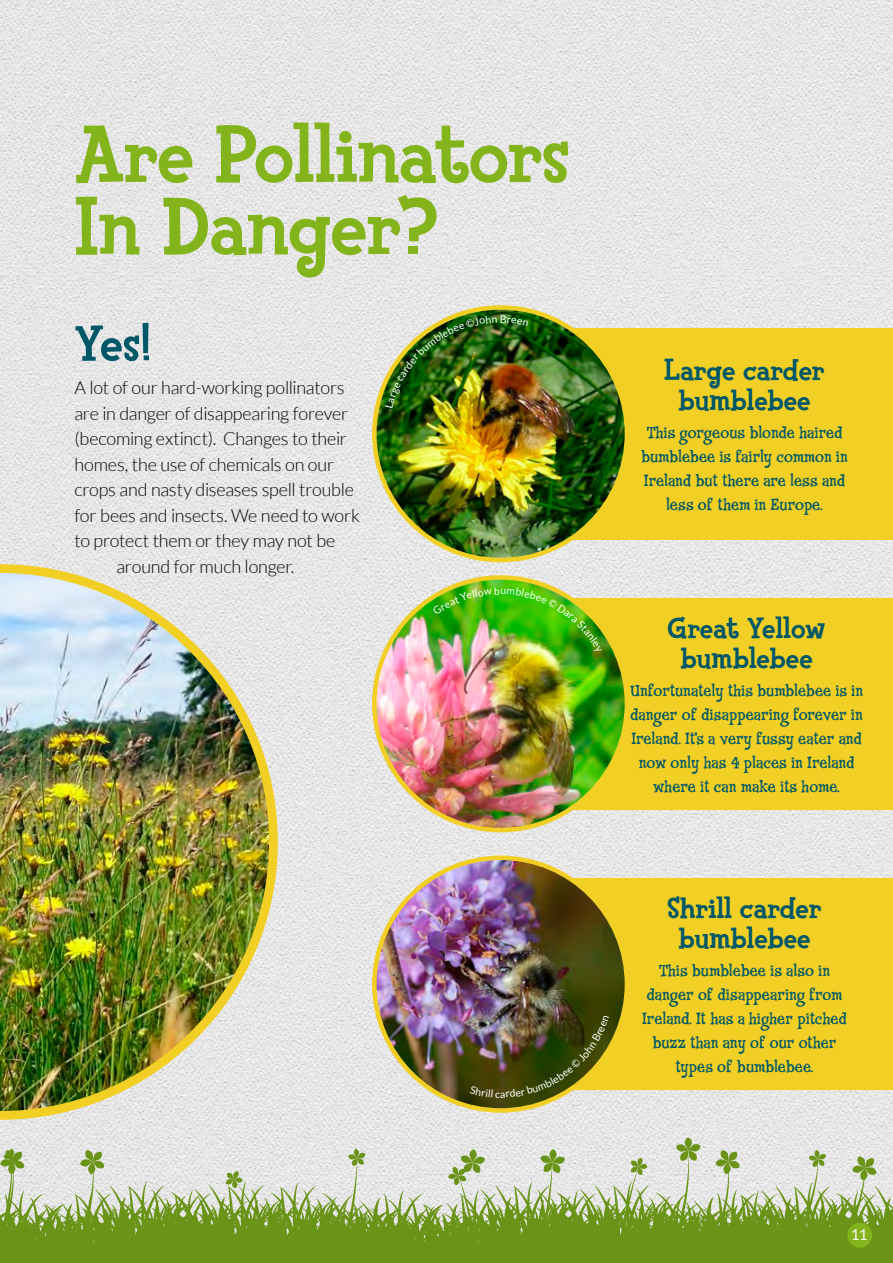
<style>
.page{position:relative;width:893px;height:1263px;background:#fff}
.page>*{position:absolute;margin:0;border:0;box-sizing:border-box;transform-origin:0 0}
.t1{font:800 82.5px/72px "Fink";letter-spacing:-.02em;color:#84b41b}
.t2{font:800 51px "Fink";color:#005767}
.t3{font:800 30px/30px "Fink";letter-spacing:-.01em;color:#005767;text-align:center}
.t4{font:300 18px "Lato";letter-spacing:-.01em;color:#000}
.t5{font:16.5px/24px "Fink Roman";color:#005767;text-align:center}
.t6{font:500 15px "Lato";color:#f9f7f3}
</style>
<div class="page">
<img style="left:0;top:0;width:893px;height:1137px">
<svg style="left:0;top:1137px;width:893px;height:126px;background:#abbf85"></svg>
<div style="left:490px;top:328px;width:403px;height:211px;background:#f2cf24"></div>
<div style="left:490px;top:598px;width:403px;height:211px;background:#f2cf24"></div>
<div style="left:490px;top:878px;width:403px;height:212px;background:#f2cf24"></div>
<img style="left:0;top:564px;width:278px;height:556px">
<img style="left:374px;top:307px;width:253px;height:253px;border-radius:126px">
<img style="left:374px;top:577px;width:253px;height:253px;border-radius:126px">
<img style="left:374px;top:858px;width:253px;height:252px;border-radius:126px">
<div style="left:847px;top:1223px;width:25px;height:25px;background:#84b41b;border-radius:50%"></div>
<svg style="left:0;top:0;width:143px;height:225px;background:#e4e4e4"></svg>
<img style="left:385px;top:315px;width:143px;height:93px">
<img style="left:432px;top:586px;width:170px;height:67px">
<img style="left:470px;top:1015px;width:139px;height:83px">
<h1 class="t1" style="left:74px;top:121px;width:497px">Are Pollinators<br>In Danger?</h1>
<h2 class="t2" style="left:74px;top:312px;width:77px">Yes!</h2>
<p class="t4" style="left:74px;top:378px;width:272px">A lot of our hard-working pollinators</p>
<p class="t4" style="left:74px;top:404px;width:275px">are in danger of disappearing forever</p>
<p class="t4" style="left:74px;top:429px;width:274px">(becoming extinct). Changes to their</p>
<p class="t4" style="left:74px;top:455px;width:261px">homes, the use of chemicals on our</p>
<p class="t4" style="left:74px;top:480px;width:281px">crops and nasty diseases spell trouble</p>
<p class="t4" style="left:74px;top:506px;width:287px">for bees and insects. We need to work</p>
<p class="t4" style="left:74px;top:531px;width:262px">to protect them or they may not be</p>
<p class="t4" style="left:116px;top:557px;width:180px">around for much longer.</p>
<h3 class="t3" style="left:664px;top:356px;width:162px">Large carder bumblebee</h3>
<p class="t5" style="left:641px;top:422px;width:208px">This gorgeous blonde haired bumblebee is fairly common in<br>Ireland but there are less and less of them in Europe.</p>
<h3 class="t3" style="left:668px;top:614px;width:160px">Great Yellow bumblebee</h3>
<p class="t5" style="left:630px;top:680px;width:235px">Unfortunately this bumblebee is in danger of disappearing forever in<br>Ireland. It’s a very fussy eater and now only has 4 places in Ireland where it can make its home.</p>
<h3 class="t3" style="left:667px;top:894px;width:156px">Shrill carder bumblebee</h3>
<p class="t5" style="left:642px;top:960px;width:206px">This bumblebee is also in danger of disappearing from<br>Ireland. It has a higher pitched buzz than any of our other types of bumblebee.</p>
<p class="t6" style="left:851px;top:1223px;width:18px">11</p>
</div>
